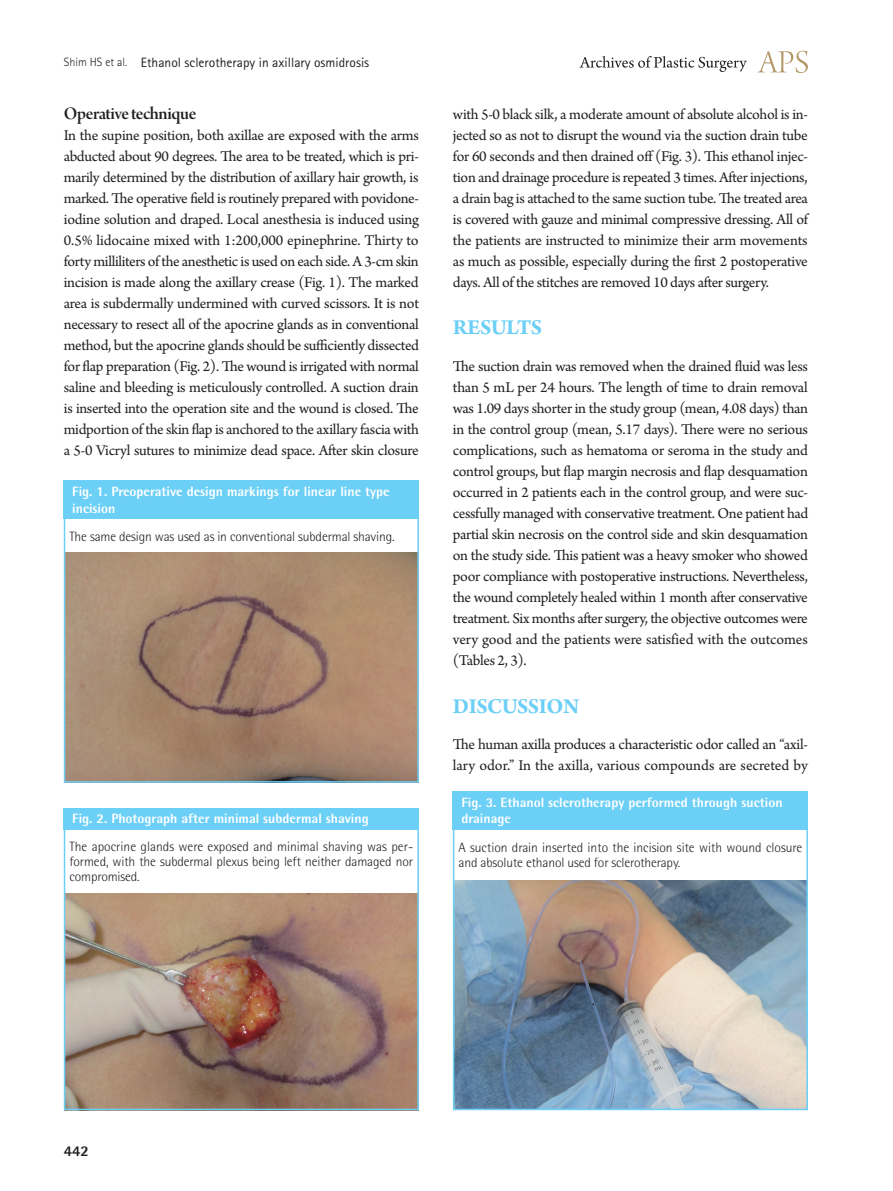
<style>
.page{position:relative;width:893px;height:1191px;background:#fff}
.page>*{position:absolute;margin:0;border:0;box-sizing:border-box;transform-origin:0 0}
.대제목{font:700 22.5px "Arno Pro";letter-spacing:-.02em;color:#6bcff6}
.중제목{font:18.75px "Arno Pro Smbd Display";letter-spacing:-.02em;color:#231f20}
.본문_성형{font:15.75px/21px "Arno Pro";letter-spacing:-.015em;color:#231f20;text-align:justify}
.t1{font:800 15px "Rotis Semi Sans Std";color:#231f20}
.그림__표-설명{font:300 13.5px/15px "Rotis Semi Sans Std";letter-spacing:-.01em;color:#231f20;text-align:justify}
.표_그림_제목_볼드{font:800 13.5px/16.2px "Rotis Semi Sans Std";color:#fff}
.하시라_제목{font:13.5px "Rotis Sans Serif Std";color:#231f20}
.s1{font-weight:300;font-size:12px}
</style>
<div class="page">
<svg style="left:757px;top:51px;width:51px;height:22px"></svg>
<svg style="left:579px;top:56px;width:168px;height:16px"></svg>
<div style="left:64px;top:480px;width:355px;height:39px;background:#6bcff6"></div>
<img style="left:67px;top:553px;width:349px;height:226px">
<div style="left:64px;top:480px;width:355px;height:302px;border:2px solid #6bcff6"></div>
<div style="left:64px;top:808px;width:355px;height:21px;background:#6bcff6"></div>
<img style="left:67px;top:893px;width:349px;height:214px">
<div style="left:64px;top:808px;width:355px;height:302px;border:2px solid #6bcff6"></div>
<div style="left:453px;top:791px;width:355px;height:38px;background:#6bcff6"></div>
<img style="left:456px;top:880px;width:349px;height:227px">
<div style="left:453px;top:791px;width:355px;height:319px;border:2px solid #6bcff6"></div>
<p class="하시라_제목" style="left:64px;top:54px;width:307px"><span class="s1">Shim HS et al.</span> Ethanol sclerotherapy in axillary osmidrosis</p>
<p class="중제목" style="left:64px;top:103px;width:134px">Operative technique</p>
<p class="본문_성형" style="left:64px;top:126px;width:357px">In the supine position, both axillae are exposed with the arms abducted about 90 degrees. The area to be treated, which is pri&shy;marily determined by the distribution of axillary hair growth, is marked. The operative field is routinely prepared with povidone&shy;iodine solution and draped. Local anesthesia is induced using 0.5% lidocaine mixed with 1:200,000 epinephrine. Thirty to forty milliliters of the anesthetic is used on each side. A 3-cm skin incision is made along the axillary crease (Fig. 1). The marked area is subdermally undermined with curved scissors. It is not necessary to resect all of the apocrine glands as in conventional method, but the apocrine glands should be sufficiently dissected for flap preparation (Fig. 2). The wound is irrigated with normal saline and bleeding is meticulously controlled. A suction drain is inserted into the operation site and the wound is closed. The midportion of the skin flap is anchored to the axillary fascia with a 5-0 Vicryl sutures to minimize dead space. After skin closure</p>
<p class="표_그림_제목_볼드" style="left:72px;top:483px;width:319px">Fig. 1. Preoperative design markings for linear line type incision</p>
<p class="그림__표-설명" style="left:70px;top:528px;width:327px">The same design was used as in conventional subdermal shaving.</p>
<p class="표_그림_제목_볼드" style="left:72px;top:810px;width:298px">Fig. 2. Photograph after minimal subdermal shaving</p>
<p class="그림__표-설명" style="left:70px;top:839px;width:345px">The apocrine glands were exposed and minimal shaving was per&shy;formed, with the subdermal plexus being left neither damaged nor compromised.</p>
<p class="본문_성형" style="left:453px;top:105px;width:357px">with 5-0 black silk, a moderate amount of absolute alcohol is in&shy;jected so as not to disrupt the wound via the suction drain tube for 60 seconds and then drained off (Fig. 3). This ethanol injec&shy;tion and drainage procedure is repeated 3 times. After injections, a drain bag is attached to the same suction tube. The treated area is covered with gauze and minimal compressive dressing. All of the patients are instructed to minimize their arm movements as much as possible, especially during the first 2 postoperative days. All of the stitches are removed 10 days after surgery.</p>
<p class="대제목" style="left:453px;top:315px;width:91px">RESULTS</p>
<p class="본문_성형" style="left:453px;top:357px;width:357px">The suction drain was removed when the drained fluid was less than 5 mL per 24 hours. The length of time to drain removal was 1.09 days shorter in the study group (mean, 4.08 days) than in the control group (mean, 5.17 days). There were no serious complications, such as hematoma or seroma in the study and control groups, but flap margin necrosis and flap desquamation occurred in 2 patients each in the control group, and were suc&shy;cessfully managed with conservative treatment. One patient had partial skin necrosis on the control side and skin desquamation on the study side. This patient was a heavy smoker who showed poor compliance with postoperative instructions. Nevertheless, the wound completely healed within 1 month after conservative treatment. Six months after surgery, the objective outcomes were very good and the patients were satisfied with the outcomes (Tables 2, 3).</p>
<p class="대제목" style="left:453px;top:693px;width:128px">DISCUSSION</p>
<p class="본문_성형" style="left:453px;top:735px;width:357px">The human axilla produces a characteristic odor called an “axil&shy;lary odor.” In the axilla, various compounds are secreted by</p>
<p class="표_그림_제목_볼드" style="left:461px;top:794px;width:323px">Fig. 3. Ethanol sclerotherapy performed through suction drainage</p>
<p class="그림__표-설명" style="left:459px;top:840px;width:345px">A suction drain inserted into the incision site with wound closure and absolute ethanol used for sclerotherapy.</p>
<p class="t1" style="left:64px;top:1141px;width:27px">442</p>
</div>
